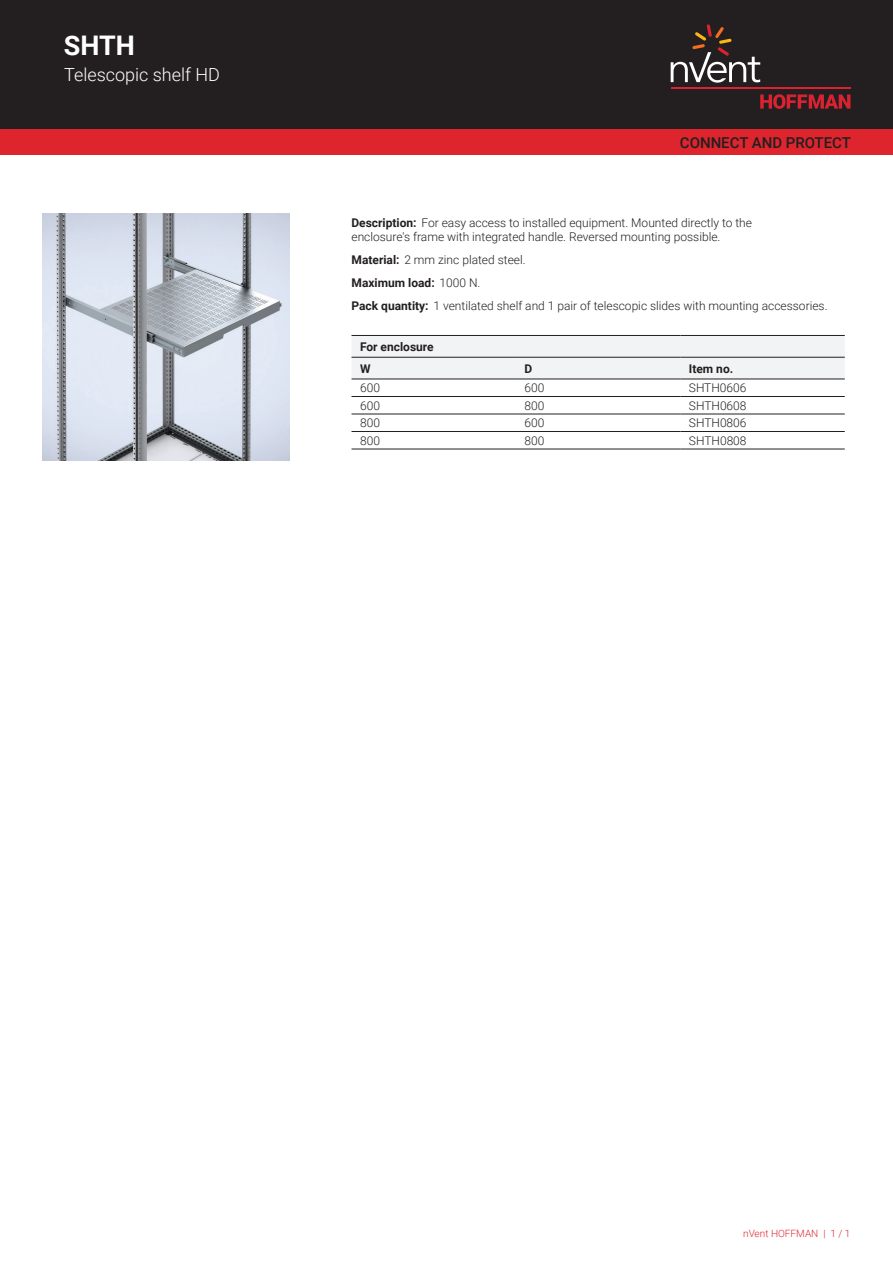
<style>
.page{position:relative;width:893px;height:1263px;background:#fff}
.page>*{position:absolute;margin:0;border:0;box-sizing:border-box;transform-origin:0 0}
.t1{font:700 27px "Roboto";color:#fff}
.t2{font:300 18px "Roboto";color:#fff}
.t3{font:500 15px "Roboto";color:#231f20}
.t4{font:300 12px/23px "Roboto";color:#231f20}
.t5{font:700 12px/21.8px "Roboto";color:#231f20}
.t6{font:300 10.05px "Roboto";color:#de252e}
.s1{font-weight:700}
</style>
<div class="page">
<div style="left:0;top:0;width:893px;height:129px;background:#231f20"></div>
<svg style="left:760px;top:94px;width:90px;height:15px"></svg>
<hr style="left:671px;top:88px;width:179px;height:1px;background:#db2230">
<svg style="left:671px;top:24px;width:89px;height:59px"></svg>
<div style="left:0;top:129px;width:893px;height:26px;background:#de252e"></div>
<div style="left:351px;top:336px;width:494px;height:43px;background:#f2f3f4"></div>
<hr style="left:351px;top:335px;width:165px;height:1px;background:#231f20">
<hr style="left:516px;top:335px;width:164px;height:1px;background:#231f20">
<hr style="left:680px;top:335px;width:165px;height:1px;background:#231f20">
<hr style="left:351px;top:396px;width:165px;height:1px;background:#231f20">
<hr style="left:516px;top:396px;width:164px;height:1px;background:#231f20">
<hr style="left:680px;top:396px;width:165px;height:1px;background:#231f20">
<hr style="left:351px;top:414px;width:165px;height:1px;background:#231f20">
<hr style="left:516px;top:414px;width:164px;height:1px;background:#231f20">
<hr style="left:680px;top:414px;width:165px;height:1px;background:#231f20">
<hr style="left:351px;top:431px;width:165px;height:1px;background:#231f20">
<hr style="left:516px;top:431px;width:164px;height:1px;background:#231f20">
<hr style="left:680px;top:431px;width:165px;height:1px;background:#231f20">
<hr style="left:351px;top:449px;width:165px;height:1px;background:#231f20">
<hr style="left:516px;top:449px;width:164px;height:1px;background:#231f20">
<hr style="left:680px;top:449px;width:165px;height:1px;background:#231f20">
<hr style="left:351px;top:357px;width:165px;height:1px;background:#231f20">
<hr style="left:516px;top:357px;width:164px;height:1px;background:#231f20">
<hr style="left:680px;top:357px;width:165px;height:1px;background:#231f20">
<hr style="left:351px;top:379px;width:165px;height:1px;background:#231f20">
<hr style="left:516px;top:379px;width:164px;height:1px;background:#231f20">
<hr style="left:680px;top:379px;width:165px;height:1px;background:#231f20">
<img style="left:43px;top:213px;width:246px;height:247px">
<h1 class="t1" style="left:64px;top:27px;width:73px">SHTH</h1>
<h2 class="t2" style="left:64px;top:62px;width:157px">Telescopic shelf HD</h2>
<p class="t3" style="left:680px;top:132px;width:173px">CONNECT AND PROTECT</p>
<p class="t4" style="left:351px;top:215px;width:402px;line-height:14.4px"><span class="s1">Description:</span> For easy access to installed equipment. Mounted directly to the enclosure's frame with integrated handle. Reversed mounting possible.</p>
<p class="t4" style="left:351px;top:248px;width:477px"><span class="s1">Material:</span> 2 mm zinc plated steel.<br><span class="s1">Maximum load:</span> 1000 N.<br><span class="s1">Pack quantity:</span> 1 ventilated shelf and 1 pair of telescopic slides with mounting accessories.</p>
<p class="t5" style="left:360px;top:335px;width:75px">For enclosure<br>W</p>
<p class="t5" style="left:524px;top:357px;width:9px">D</p>
<p class="t5" style="left:689px;top:357px;width:46px">Item no.</p>
<p class="t4" style="left:360px;top:376px;width:21px">600</p>
<p class="t4" style="left:524px;top:376px;width:21px">600</p>
<p class="t4" style="left:689px;top:376px;width:59px">SHTH0606</p>
<p class="t4" style="left:360px;top:394px;width:21px">600</p>
<p class="t4" style="left:524px;top:394px;width:21px">800</p>
<p class="t4" style="left:689px;top:394px;width:59px">SHTH0608</p>
<p class="t4" style="left:360px;top:411px;width:21px">800</p>
<p class="t4" style="left:524px;top:411px;width:21px">600</p>
<p class="t4" style="left:689px;top:411px;width:59px">SHTH0806</p>
<p class="t4" style="left:360px;top:429px;width:21px">800</p>
<p class="t4" style="left:524px;top:429px;width:21px">800</p>
<p class="t4" style="left:689px;top:429px;width:59px">SHTH0808</p>
<p class="t6" style="left:743px;top:1226px;width:109px">nVent HOFFMAN | 1 / 1</p>
</div>
